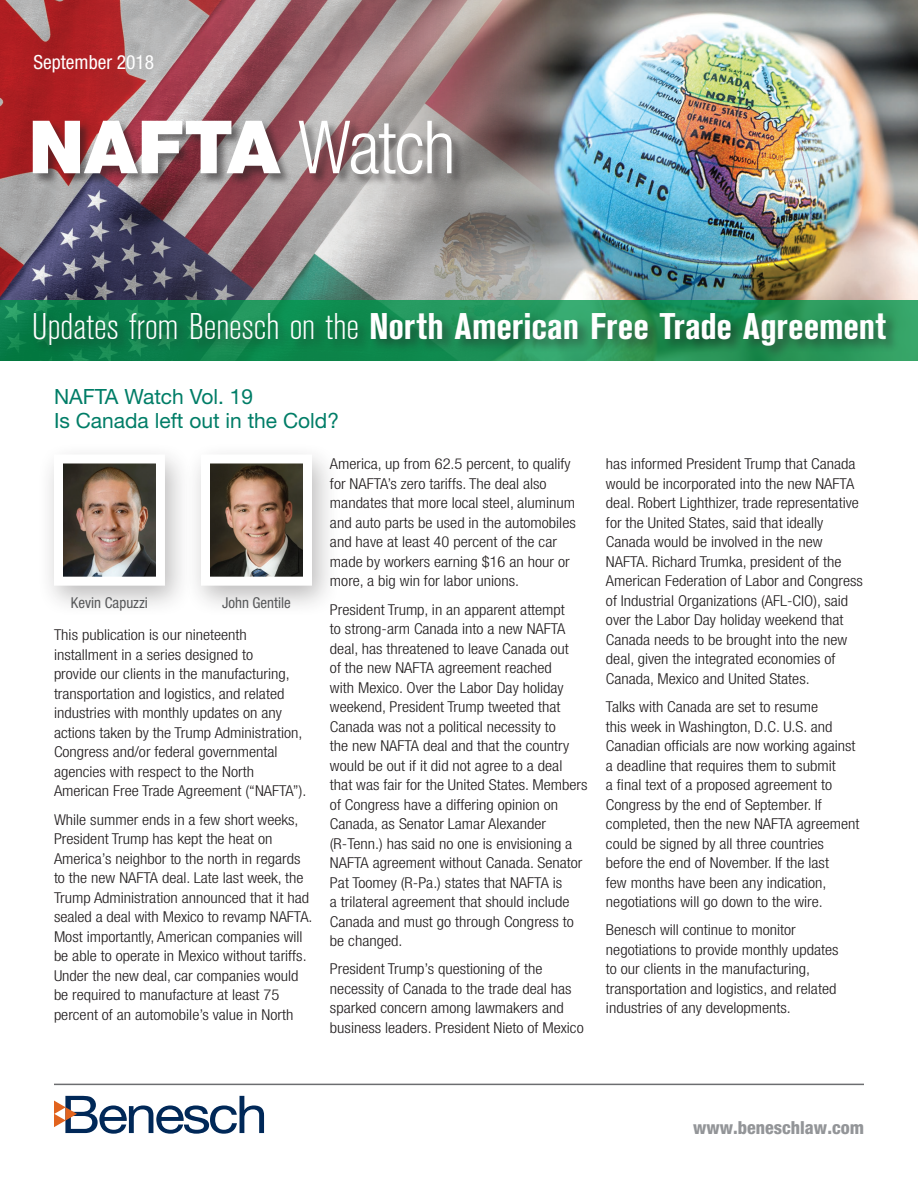
<style>
.page{position:relative;width:918px;height:1188px;background:#fff}
.page>*{position:absolute;margin:0;border:0;box-sizing:border-box;transform-origin:0 0}
.t1{font:900 73.5px "Helvetica Neue";color:#fff}
.t2{font:700 condensed 36.75px "Akzidenz Grotesk BE";letter-spacing:-.005em;color:#fff;scale:1.07 1}
.t3{font:21px/24px "Helvetica Neue";color:#007d67}
.t4{font:condensed 19.5px "Helvetica Neue";color:#fff}
.t5{font:800 condensed 18px "Helvetica Neue";color:#939598}
.t6{font:300 condensed 15px/19.5px "Helvetica Neue";color:#231f20;scale:1.1 1}
.t7{font:condensed 15px "Helvetica Neue";color:#57585a}
.s1{font-weight:300;font-stretch:condensed}
.s2{font-weight:300}
</style>
<div class="page">
<img style="left:549px;top:0;width:369px;height:300px">
<img style="left:0;top:0;width:549px;height:300px">
<div style="left:32px;top:120px;width:432px;height:67px;background:#231f20;opacity:.56"></div>
<svg style="left:0;top:300px;width:918px;height:61px;background:#1b9057"></svg>
<div style="left:32px;top:311px;width:868px;height:49px;background:#231f20;opacity:.5"></div>
<svg style="left:54px;top:1096px;width:210px;height:38px"></svg>
<hr style="left:54px;top:1084px;width:810px;height:1px;background:#6c6d70">
<div style="left:184px;top:442px;width:156px;height:176px;background:#231f20;opacity:.3"></div>
<img style="left:211px;top:464px;width:91px;height:112px">
<div style="left:201px;top:454px;width:111px;height:132px;border:9px solid #fff"></div>
<div style="left:37px;top:442px;width:156px;height:176px;background:#231f20;opacity:.3"></div>
<img style="left:64px;top:464px;width:91px;height:112px">
<div style="left:54px;top:454px;width:111px;height:132px;border:9px solid #fff"></div>
<h3 class="t4" style="left:33px;top:51px;width:122px">September 2018</h3>
<h1 class="t1" style="left:28px;top:103px;width:429px">NAFTA <span class="s1">Watch</span></h1>
<h2 class="t2" style="left:32px;top:306px;width:800px"><span class="s2">Updates from Benesch on the</span> North American Free Trade Agreement</h2>
<h3 class="t3" style="left:54px;top:384px;width:287px">NAFTA Watch Vol. 19<br>Is Canada left out in the Cold?</h3>
<p class="t7" style="left:71px;top:594px;width:79px">Kevin Capuzzi</p>
<p class="t7" style="left:222px;top:594px;width:70px">John Gentile</p>
<p class="t6" style="left:54px;top:625px;width:231px">This publication is our nineteenth installment in a series designed to<br>provide our clients in the manufacturing, transportation and logistics, and related industries with monthly updates on any actions taken by the Trump Administration, Congress and/or federal governmental agencies with respect to the North American Free Trade Agreement (“NAFTA”).</p>
<p class="t6" style="left:54px;top:809px;width:237px">While summer ends in a few short weeks, President Trump has kept the heat on America’s neighbor to the north in regards to the new NAFTA deal. Late last week, the Trump Administration announced that it had sealed a deal with Mexico to revamp NAFTA.<br>Most importantly, American companies will be able to operate in Mexico without tariffs.<br>Under the new deal, car companies would be required to manufacture at least 75 percent of an automobile’s value in North</p>
<p class="t6" style="left:330px;top:454px;width:225px">America, up from 62.5 percent, to qualify for NAFTA’s zero tariffs. The deal also mandates that more local steel, aluminum and auto parts be used in the automobiles and have at least 40 percent of the car made by workers earning $16 an hour or more, a big win for labor unions.</p>
<p class="t6" style="left:330px;top:599px;width:236px">President Trump, in an apparent attempt<br>to strong-arm Canada into a new NAFTA deal, has threatened to leave Canada out<br>of the new NAFTA agreement reached<br>with Mexico. Over the Labor Day holiday weekend, President Trump tweeted that Canada was not a political necessity to<br>the new NAFTA deal and that the country would be out if it did not agree to a deal that was fair for the United States. Members of Congress have a differing opinion on Canada, as Senator Lamar Alexander (R-Tenn.) has said no one is envisioning a NAFTA agreement without Canada. Senator Pat Toomey (R-Pa.) states that NAFTA is<br>a trilateral agreement that should include Canada and must go through Congress to be changed.</p>
<p class="t6" style="left:330px;top:959px;width:232px">President Trump’s questioning of the necessity of Canada to the trade deal has sparked concern among lawmakers and business leaders. President Nieto of Mexico</p>
<p class="t6" style="left:606px;top:454px;width:235px">has informed President Trump that Canada would be incorporated into the new NAFTA deal. Robert Lighthizer, trade representative for the United States, said that ideally Canada would be involved in the new NAFTA. Richard Trumka, president of the American Federation of Labor and Congress of Industrial Organizations (AFL-CIO), said over the Labor Day holiday weekend that Canada needs to be brought into the new deal, given the integrated economies of Canada, Mexico and United States.</p>
<p class="t6" style="left:606px;top:697px;width:232px">Talks with Canada are set to resume<br>this week in Washington, D.C. U.S. and Canadian officials are now working against a deadline that requires them to submit<br>a final text of a proposed agreement to Congress by the end of September. If completed, then the new NAFTA agreement could be signed by all three countries before the end of November. If the last<br>few months have been any indication, negotiations will go down to the wire.</p>
<p class="t6" style="left:606px;top:920px;width:213px">Benesch will continue to monitor negotiations to provide monthly updates to our clients in the manufacturing, transportation and logistics, and related industries of any developments.</p>
<p class="t5" style="left:693px;top:1116px;width:172px">www.beneschlaw.com</p>
</div>
